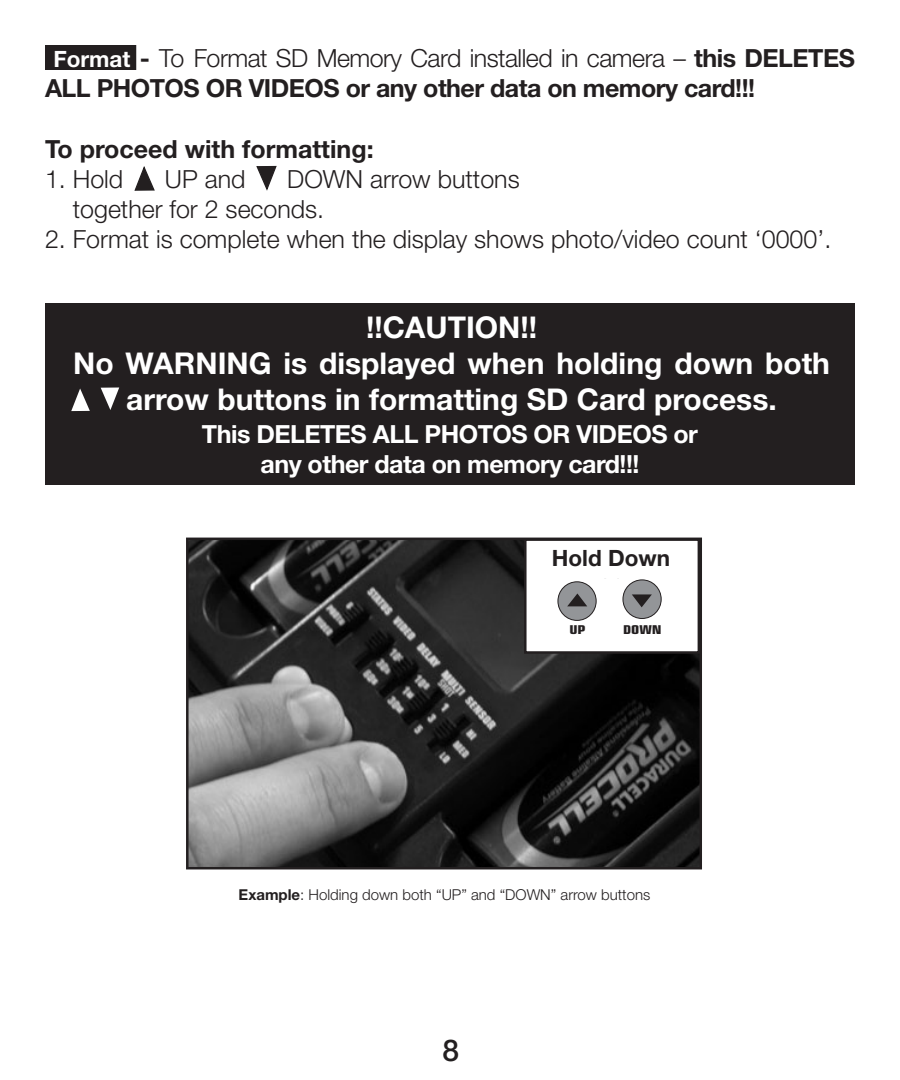
<style>
.page{position:relative;width:900px;height:1080px;background:#fff}
.page>*{position:absolute;margin:0;border:0;box-sizing:border-box;transform-origin:0 0}
.t1{font:700 30px/36px "Helvetica Neue";color:#fff;text-align:center}
.t2{font:500 30px "Helvetica Neue";color:#231f20}
.t3{font:300 25px "Helvetica Neue";color:#231f20}
.t4{font:700 25px/30px "Helvetica Neue";letter-spacing:-.02em;color:#231f20}
.t5{font:700 25px "Helvetica Neue";letter-spacing:-.02em;color:#fff}
.t6{font:700 25px "Helvetica Neue";color:#231f20}
.t7{font:700 22.5px "Helvetica Neue";color:#231f20}
.t8{font:300 15px "Helvetica Neue";color:#231f20}
.t9{font:700 condensed 12.25px "Eurostile";letter-spacing:-.01em;color:#231f20;scale:1.29 1}
.t10{font:700 condensed 10px "Eurostile";color:#231f20;scale:1.1 1}
.t11{font:700 condensed 9.75px "Eurostile";letter-spacing:.035em;color:#231f20;scale:1.21 1}
.t12{font:700 condensed 8.75px "Eurostile";color:#231f20;scale:1.1 1}
.s1{font-size:22.5px;color:#fff}
.s2{font-weight:300}
.s3{font-size:7px}
.s4{font-weight:700}
</style>
<div class="page">
<div style="left:45px;top:45px;width:91px;height:25px;background:#231f20"></div>
<img style="left:189px;top:541px;width:510px;height:325px">
<div style="left:186px;top:538px;width:516px;height:331px;border:2px solid #231f20"></div>
<svg style="left:134px;top:166px;width:21px;height:25px"></svg>
<svg style="left:256px;top:165px;width:21px;height:26px"></svg>
<div style="left:45px;top:304px;width:810px;height:181px;background:#231f20"></div>
<div style="left:524px;top:538px;width:176px;height:116px;background:#fff;border:2px solid #231f20"></div>
<svg style="left:557px;top:579px;width:105px;height:42px"></svg>
<svg style="left:71px;top:389px;width:19px;height:22px"></svg>
<svg style="left:101px;top:388px;width:18px;height:22px"></svg>
<p class="t4" style="left:45px;top:42px;width:812px;text-indent:8px"><span class="s1">Format</span> - <span class="s2">To Format SD Memory Card installed in camera –</span> this DELETES<br>ALL PHOTOS OR VIDEOS or any other data on memory card!!!</p>
<p class="t6" style="left:45px;top:133px;width:330px">To proceed with formatting:</p>
<p class="t3" style="left:45px;top:163px;width:80px">1. Hold</p>
<p class="t3" style="left:165px;top:163px;width:82px">UP and</p>
<p class="t3" style="left:287px;top:163px;width:234px">DOWN arrow buttons</p>
<p class="t3" style="left:73px;top:193px;width:253px">together for 2 seconds.</p>
<p class="t3" style="left:45px;top:223px;width:788px">2. Format is complete when the display shows photo/video count ‘0000’.</p>
<p class="t1" style="left:366px;top:309px;width:173px">!!CAUTION!!</p>
<p class="t1" style="left:73px;top:345px;width:758px">No WARNING is displayed when holding down both arrow buttons in formatting SD Card process.</p>
<p class="t5" style="left:202px;top:419px;width:498px">This DELETES ALL PHOTOS OR VIDEOS or</p>
<p class="t5" style="left:261px;top:449px;width:380px">any other data on memory card!!!</p>
<p class="t7" style="left:552px;top:544px;width:120px">Hold Down</p>
<p class="t10" style="left:586px;top:558px;width:18px">30<span class="s3">M</span></p>
<p class="t10" style="left:549px;top:558px;width:16px">60s</p>
<p class="t10" style="left:626px;top:558px;width:7px">5</p>
<p class="t12" style="left:662px;top:560px;width:10px">LO</p>
<p class="t11" style="left:525px;top:560px;width:125px">VIDEO DELAY MULTI SENSOR</p>
<p class="t9" style="left:570px;top:622px;width:14px">UP</p>
<p class="t9" style="left:623px;top:622px;width:31px">DOWN</p>
<p class="t8" style="left:239px;top:886px;width:413px"><span class="s4">Example</span>: Holding down both “UP” and “DOWN” arrow buttons</p>
<p class="t2" style="left:443px;top:1032px;width:18px">8</p>
</div>
